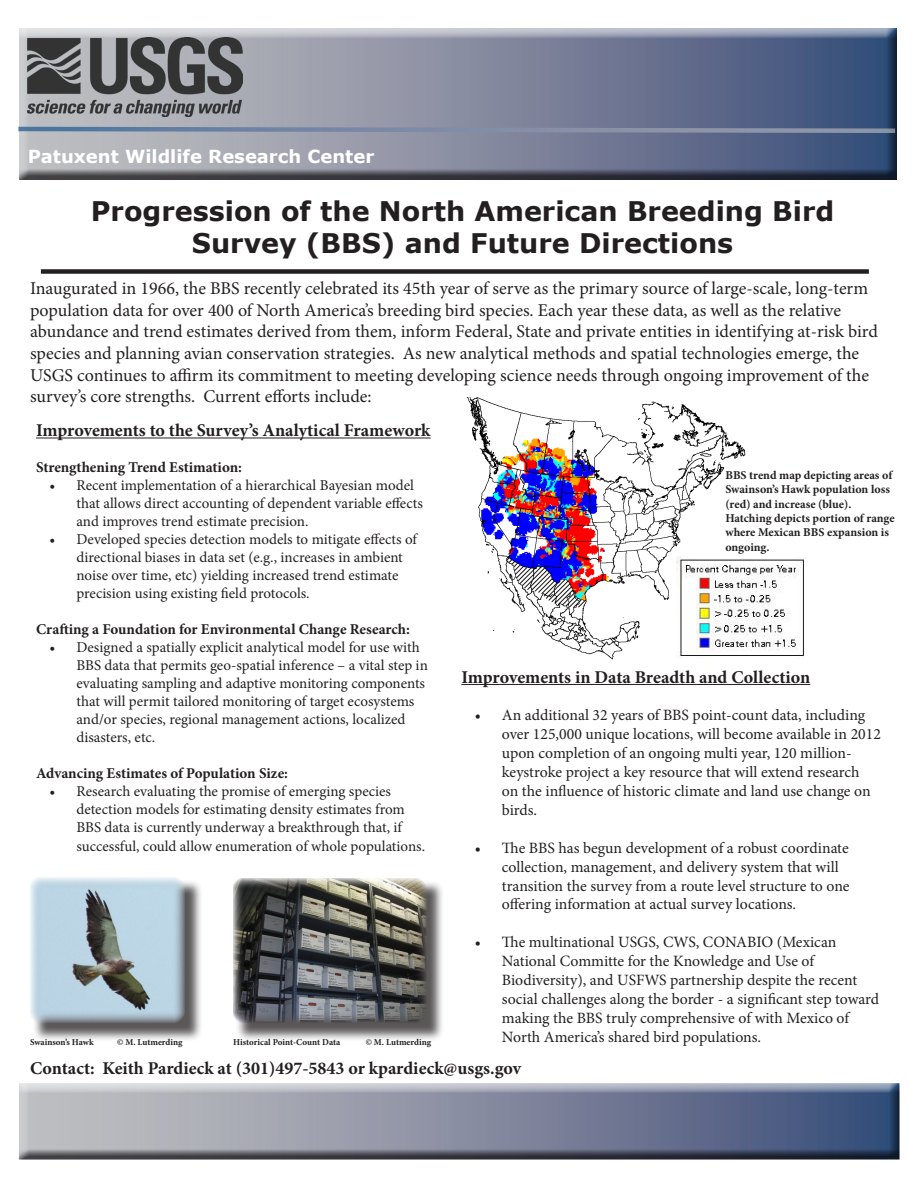
<style>
.page{position:relative;width:918px;height:1188px;background:#fff}
.page>*{position:absolute;margin:0;border:0;box-sizing:border-box;transform-origin:0 0}
.t1{font:700 27px/32.4px "Verdana";color:#231f20;text-align:center}
.t2{font:18px/21.6px "Minion Pro";color:#231f20}
.t3{font:700 18px "Minion Pro";color:#231f20}
.t4{font:700 18px "Verdana";color:#fff}
.t5{font:15.75px/18.9px "Minion Pro";color:#231f20}
.t6{font:15px/18px "Minion Pro";color:#231f20}
.t7{font:700 15px "Minion Pro";letter-spacing:-.005em;color:#231f20}
.t8{font:700 12px/14.4px "Minion Pro";color:#231f20}
.t9{font:700 9px "Minion Pro";letter-spacing:-.005em;color:#231f20}
</style>
<div class="page">
<img style="left:466px;top:397px;width:280px;height:263px">
<div style="left:41px;top:269px;width:828px;height:5px;background:#231f20"></div>
<div style="left:17px;top:1083px;width:883px;height:79px;background:#231f20;opacity:.75"></div>
<div style="left:12px;top:23px;width:885px;height:159px;background:#fff;opacity:.75"></div>
<div style="left:13px;top:29px;width:884px;height:153px;background:#231f20;opacity:.75"></div>
<svg style="left:17px;top:125px;width:880px;height:10px;background:#7f8aa2"></svg>
<img style="left:28px;top:37px;width:215px;height:80px">
<hr style="left:461px;top:684px;width:349px;height:1px;background:#231f20">
<hr style="left:36px;top:438px;width:395px;height:1px;background:#231f20">
<img style="left:677px;top:556px;width:128px;height:104px">
<div style="left:236px;top:881px;width:209px;height:161px;background:#231f20;opacity:.75"></div>
<img style="left:233px;top:878px;width:193px;height:145px">
<div style="left:32px;top:880px;width:171px;height:162px;background:#231f20;opacity:.75"></div>
<img style="left:30px;top:877px;width:155px;height:146px">
<p class="t4" style="left:28px;top:145px;width:348px">Patuxent Wildlife Research Center</p>
<p class="t1" style="left:91px;top:194px;width:745px">Progression of the North American Breeding Bird<br>Survey (BBS) and Future Directions</p>
<p class="t2" style="left:30px;top:278px;width:849px">Inaugurated in 1966, the BBS recently celebrated its 45th year of serve as the primary source of large-scale, long-term population data for over 400 of North America’s breeding bird species. Each year these data, as well as the relative abundance and trend estimates derived from them, inform Federal, State and private entities in identifying at-risk bird species and planning avian conservation strategies. As new analytical methods and spatial technologies emerge, the USGS continues to affirm its commitment to meeting developing science needs through ongoing improvement of the survey’s core strengths. Current efforts include:</p>
<p class="t3" style="left:36px;top:418px;width:396px">Improvements to the Survey’s Analytical Framework</p>
<p class="t7" style="left:36px;top:457px;width:208px">Strengthening Trend Estimation:</p>
<p class="t6" style="left:76px;top:476px;width:348px;text-indent:-27px">• Recent implementation of a hierarchical Bayesian model that allows direct accounting of dependent variable effects and improves trend estimate precision.</p>
<p class="t6" style="left:76px;top:530px;width:342px;text-indent:-27px">• Developed species detection models to mitigate effects of directional biases in data set (e.g., increases in ambient noise over time, etc) yielding increased trend estimate precision using existing field protocols.</p>
<p class="t7" style="left:36px;top:619px;width:375px">Crafting a Foundation for Environmental Change Research:</p>
<p class="t6" style="left:76px;top:638px;width:353px;text-indent:-27px">• Designed a spatially explicit analytical model for use with BBS data that permits geo-spatial inference – a vital step in evaluating sampling and adaptive monitoring components that will permit tailored monitoring of target ecosystems and/or species, regional management actions, localized disasters, etc.</p>
<p class="t7" style="left:36px;top:763px;width:254px">Advancing Estimates of Population Size:</p>
<p class="t6" style="left:76px;top:782px;width:350px;text-indent:-27px">• Research evaluating the promise of emerging species detection models for estimating density estimates from BBS data is currently underway a breakthrough that, if successful, could allow enumeration of whole populations.</p>
<p class="t9" style="left:30px;top:1035px;width:65px">Swainson’s Hawk</p>
<p class="t9" style="left:117px;top:1035px;width:67px">© M. Lutmerding</p>
<p class="t9" style="left:233px;top:1035px;width:109px">Historical Point-Count Data</p>
<p class="t9" style="left:366px;top:1035px;width:67px">© M. Lutmerding</p>
<p class="t8" style="left:725px;top:468px;width:168px">BBS trend map depicting areas of<br>Swainson’s Hawk population loss (red) and increase (blue).</p>
<p class="t8" style="left:725px;top:511px;width:171px">Hatching depicts portion of range where Mexican BBS expansion is ongoing.</p>
<p class="t3" style="left:461px;top:664px;width:350px">Improvements in Data Breadth and Collection</p>
<p class="t5" style="left:502px;top:706px;width:381px;text-indent:-27px">• An additional 32 years of BBS point-count data, including over 125,000 unique locations, will become available in 2012 upon completion of an ongoing multi year, 120 million&shy;keystroke project a key resource that will extend research<br>on the influence of historic climate and land use change on birds.</p>
<p class="t5" style="left:502px;top:838px;width:349px;text-indent:-27px">• The BBS has begun development of a robust coordinate collection, management, and delivery system that will transition the survey from a route level structure to one offering information at actual survey locations.</p>
<p class="t5" style="left:502px;top:933px;width:379px;text-indent:-27px">• The multinational USGS, CWS, CONABIO (Mexican National Committe for the Knowledge and Use of Biodiversity), and USFWS partnership despite the recent social challenges along the border - a significant step toward making the BBS truly comprehensive of with Mexico of North America’s shared bird populations.</p>
<p class="t3" style="left:30px;top:1056px;width:493px">Contact: Keith Pardieck at (301)497-5843 or kpardieck@usgs.gov</p>
</div>
